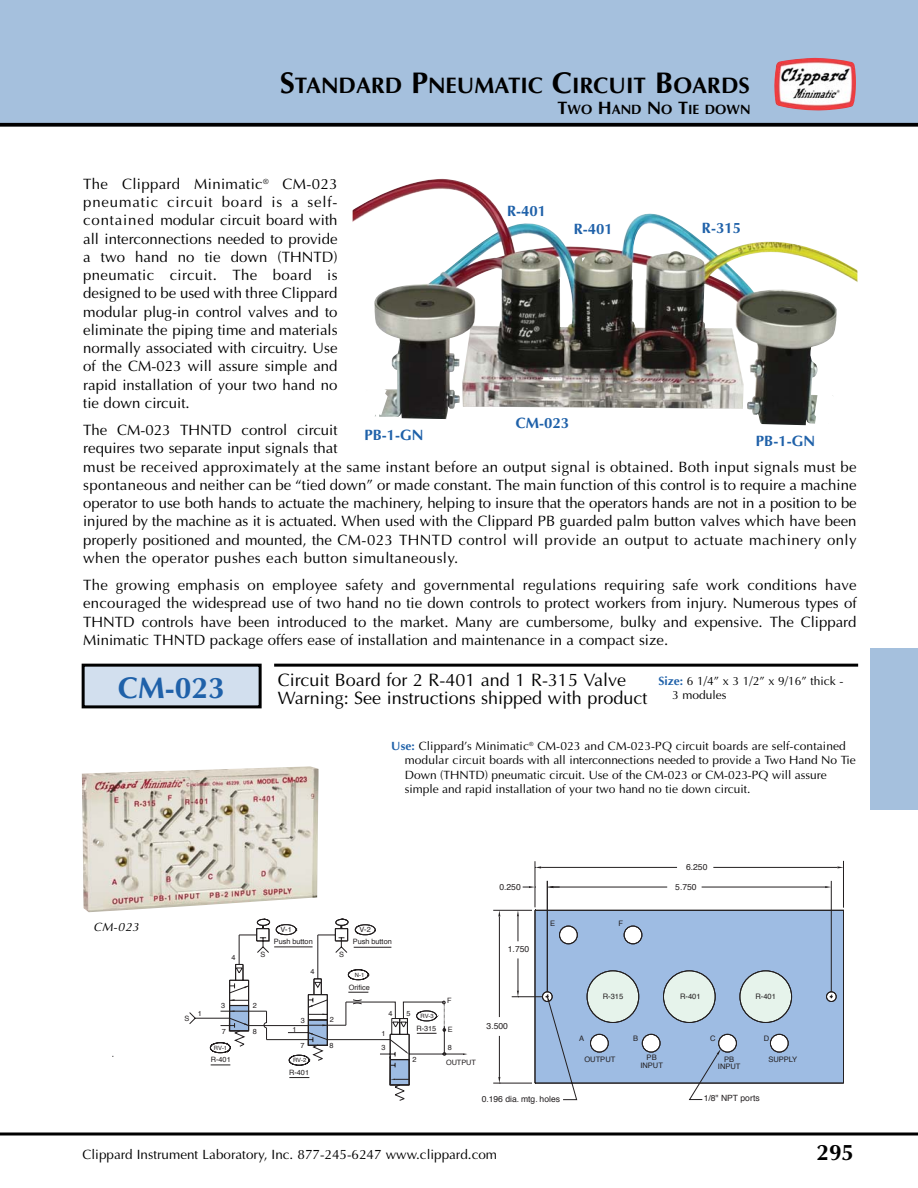
<style>
.page{position:relative;width:918px;height:1188px;background:#fff}
.page>*{position:absolute;margin:0;border:0;box-sizing:border-box;transform-origin:0 0}
.t1{font:700 30px "Optima";color:#1f61a9}
.t2{font:700 22.5px "Optima";color:#000}
.t3{font:18px "Optima";color:#000}
.t4{font:15px/18.3px "Optima";color:#000;text-align:justify}
.t5{font:700 15px "Optima";color:#1f61a9}
.t6{font:13.5px "Optima";color:#000}
.t7{font:700 13.5px "Optima";color:#000}
.t8{font:12px/14.5px "Optima";color:#000}
.t9{font:italic 12px "Optima";color:#000}
.t10{font:8.55px "Helvetica";color:#231f20}
.t11{font:7.5px/7.5px "Helvetica";color:#231f20;text-align:center}
.t12{font:7.35px/15.1px "Helvetica";color:#231f20}
.t13{font:5.85px "Helvetica";color:#231f20}
.s1{font-size:30px}
.s2{font-size:18px}
.s3{font-weight:700;color:#1f61a9}
</style>
<div class="page">
<div style="left:0;top:0;width:918px;height:124px;background:#a5c0dd"></div>
<svg style="left:0;top:1132px;width:918px;height:4px"></svg>
<svg style="left:0;top:123px;width:918px;height:4px;fill:#000"></svg>
<div style="left:871px;top:648px;width:47px;height:162px;background:#a5c0dd"></div>
<img style="left:774px;top:58px;width:82px;height:53px">
<svg style="left:535px;top:861px;width:309px;height:239px"></svg>
<svg style="left:837px;top:866px;width:6px;height:2px"></svg>
<svg style="left:535px;top:866px;width:6px;height:2px"></svg>
<hr style="left:493px;top:910px;width:39px;height:1px;background:#231f20">
<hr style="left:493px;top:1083px;width:39px;height:1px;background:#231f20">
<hr style="left:499px;top:916px;width:1px;height:101px;background:#231f20">
<hr style="left:499px;top:1036px;width:1px;height:41px;background:#231f20">
<svg style="left:498px;top:1077px;width:2px;height:7px"></svg>
<svg style="left:517px;top:881px;width:320px;height:117px"></svg>
<hr style="left:843px;top:861px;width:1px;height:47px;background:#231f20">
<svg style="left:534px;top:910px;width:310px;height:174px"></svg>
<svg style="left:189px;top:919px;width:278px;height:182px"></svg>
<hr style="left:274px;top:664px;width:584px;height:3px;background:#000">
<div style="left:83px;top:665px;width:177px;height:42px;background:#d2dfee"></div>
<div style="left:82px;top:664px;width:180px;height:44px;border:3px solid #000"></div>
<img style="left:82px;top:766px;width:237px;height:146px">
<img style="left:352px;top:179px;width:505px;height:246px">
<h2 class="t2" style="left:280px;top:76px;width:472px"><span class="s1">S</span>TANDARD <span class="s1">P</span>NEUMATIC <span class="s1">C</span>IRCUIT <span class="s1">B</span>OARDS</h2>
<p class="t7" style="left:558px;top:104px;width:194px"><span class="s2">T</span>WO <span class="s2">H</span>AND <span class="s2">N</span>O <span class="s2">T</span>IE DOWN</p>
<p class="t4" style="left:83px;top:176px;width:256px">The Clippard Minimatic<sup>®</sup> CM-023 pneumatic circuit board is a self&shy;contained modular circuit board with all interconnections needed to provide a two hand no tie down (THNTD) pneumatic circuit. The board is designed to be used with three Clippard modular plug-in control valves and to eliminate the piping time and materials normally associated with circuitry. Use of the CM-023 will assure simple and rapid installation of your two hand no tie down circuit.</p>
<p class="t4" style="left:83px;top:422px;width:775px;text-align:left">The CM-023 THNTD control circuit<br>requires two separate input signals that<br>must be received approximately at the same instant before an output signal is obtained. Both input signals must be spontaneous and neither can be “tied down” or made constant. The main function of this control is to require a machine operator to use both hands to actuate the machinery, helping to insure that the operators hands are not in a position to be injured by the machine as it is actuated. When used with the Clippard PB guarded palm button valves which have been properly positioned and mounted, the CM-023 THNTD control will provide an output to actuate machinery only when the operator pushes each button simultaneously.</p>
<p class="t4" style="left:83px;top:577px;width:775px">The growing emphasis on employee safety and governmental regulations requiring safe work conditions have encouraged the widespread use of two hand no tie down controls to protect workers from injury. Numerous types of THNTD controls have been introduced to the market. Many are cumbersome, bulky and expensive. The Clippard Minimatic THNTD package offers ease of installation and maintenance in a compact size.</p>
<p class="t5" style="left:507px;top:205px;width:41px">R-401</p>
<p class="t5" style="left:574px;top:223px;width:41px">R-401</p>
<p class="t5" style="left:702px;top:222px;width:41px">R-315</p>
<p class="t5" style="left:516px;top:416px;width:55px">CM-023</p>
<p class="t5" style="left:364px;top:429px;width:61px">PB-1-GN</p>
<p class="t5" style="left:756px;top:435px;width:61px">PB-1-GN</p>
<h1 class="t1" style="left:118px;top:675px;width:108px">CM-023</h1>
<p class="t3" style="left:278px;top:672px;width:350px">Circuit Board for 2 R-401 and 1 R-315 Valve</p>
<p class="t8" style="left:672px;top:676px;width:173px;line-height:13.5px;text-indent:-14px"><span class="s3">Size:</span> 6 1/4” x 3 1/2” x 9/16” thick -<br>3 modules</p>
<p class="t3" style="left:278px;top:690px;width:371px">Warning: See instructions shipped with product</p>
<p class="t8" style="left:405px;top:740px;width:453px;text-indent:-13px"><span class="s3">Use:</span> Clippard’s Minimatic<sup>®</sup> CM-023 and CM-023-PQ circuit boards are self-contained modular circuit boards with all interconnections needed to provide a Two Hand No Tie Down (THNTD) pneumatic circuit. Use of the CM-023 or CM-023-PQ will assure simple and rapid installation of your two hand no tie down circuit.</p>
<p class="t9" style="left:94px;top:921px;width:49px">CM-023</p>
<p class="t12" style="left:231px;top:950px;width:6px">4</p>
<p class="t12" style="left:261px;top:947px;width:6px">S</p>
<p class="t12" style="left:280px;top:923px;width:13px">V-1</p>
<p class="t12" style="left:274px;top:935px;width:40px">Push button</p>
<p class="t12" style="left:311px;top:964px;width:6px">4</p>
<p class="t12" style="left:359px;top:923px;width:13px">V-2</p>
<p class="t12" style="left:339px;top:947px;width:6px">S</p>
<p class="t12" style="left:353px;top:935px;width:40px">Push button</p>
<p class="t13" style="left:355px;top:973px;width:11px">N-1</p>
<p class="t12" style="left:349px;top:980px;width:23px">Orifice</p>
<p class="t10" style="left:499px;top:883px;width:23px">0.250</p>
<p class="t10" style="left:508px;top:946px;width:23px">1.750</p>
<p class="t11" style="left:550px;top:921px;width:7px">E</p>
<p class="t11" style="left:619px;top:921px;width:6px">F</p>
<p class="t10" style="left:686px;top:863px;width:23px">6.250</p>
<p class="t10" style="left:675px;top:883px;width:23px">5.750</p>
<p class="t12" style="left:185px;top:1011px;width:6px">S</p>
<p class="t12" style="left:198px;top:1006px;width:6px">1</p>
<p class="t12" style="left:221px;top:999px;width:6px">3</p>
<p class="t12" style="left:253px;top:998px;width:6px">2</p>
<p class="t12" style="left:222px;top:1024px;width:6px">7</p>
<p class="t12" style="left:253px;top:1024px;width:6px">8</p>
<p class="t12" style="left:301px;top:1013px;width:6px">3</p>
<p class="t12" style="left:330px;top:1013px;width:6px">2</p>
<p class="t12" style="left:293px;top:1022px;width:6px">1</p>
<p class="t13" style="left:214px;top:1045px;width:15px">RV-1</p>
<p class="t12" style="left:300px;top:1039px;width:6px">7</p>
<p class="t12" style="left:329px;top:1038px;width:6px">8</p>
<p class="t12" style="left:211px;top:1053px;width:21px">R-401</p>
<p class="t12" style="left:289px;top:1066px;width:21px">R-401</p>
<p class="t13" style="left:293px;top:1058px;width:15px">RV-2</p>
<p class="t12" style="left:388px;top:1007px;width:6px">4</p>
<p class="t12" style="left:406px;top:1006px;width:6px">5</p>
<p class="t13" style="left:420px;top:1014px;width:15px">RV-3</p>
<p class="t12" style="left:382px;top:1027px;width:6px">1</p>
<p class="t12" style="left:416px;top:1021px;width:21px">R-315</p>
<p class="t12" style="left:447px;top:993px;width:6px">F</p>
<p class="t12" style="left:448px;top:1022px;width:6px">E</p>
<p class="t12" style="left:382px;top:1041px;width:6px">3</p>
<p class="t12" style="left:413px;top:1053px;width:6px">2</p>
<p class="t12" style="left:446px;top:1041px;width:32px">8<br>OUTPUT</p>
<p class="t10" style="left:487px;top:1022px;width:23px">3.500</p>
<p class="t11" style="left:603px;top:993px;width:22px">R-315</p>
<p class="t11" style="left:680px;top:993px;width:22px">R-401</p>
<p class="t11" style="left:755px;top:993px;width:22px">R-401</p>
<p class="t11" style="left:579px;top:1035px;width:7px">A</p>
<p class="t11" style="left:633px;top:1035px;width:7px">B</p>
<p class="t11" style="left:710px;top:1035px;width:7px">C</p>
<p class="t11" style="left:764px;top:1035px;width:7px">D</p>
<p class="t11" style="left:584px;top:1056px;width:32px">OUTPUT</p>
<p class="t11" style="left:640px;top:1054px;width:24px">PB<br>INPUT</p>
<p class="t11" style="left:718px;top:1056px;width:24px">PB<br>INPUT</p>
<p class="t11" style="left:768px;top:1056px;width:30px">SUPPLY</p>
<p class="t10" style="left:482px;top:1096px;width:80px">0.196 dia. mtg. holes</p>
<p class="t10" style="left:704px;top:1095px;width:58px">1/8" NPT ports</p>
<p class="t6" style="left:82px;top:1149px;width:416px">Clippard Instrument Laboratory, Inc. 877-245-6247 www.clippard.com</p>
<h2 class="t2" style="left:817px;top:1143px;width:39px">295</h2>
</div>
